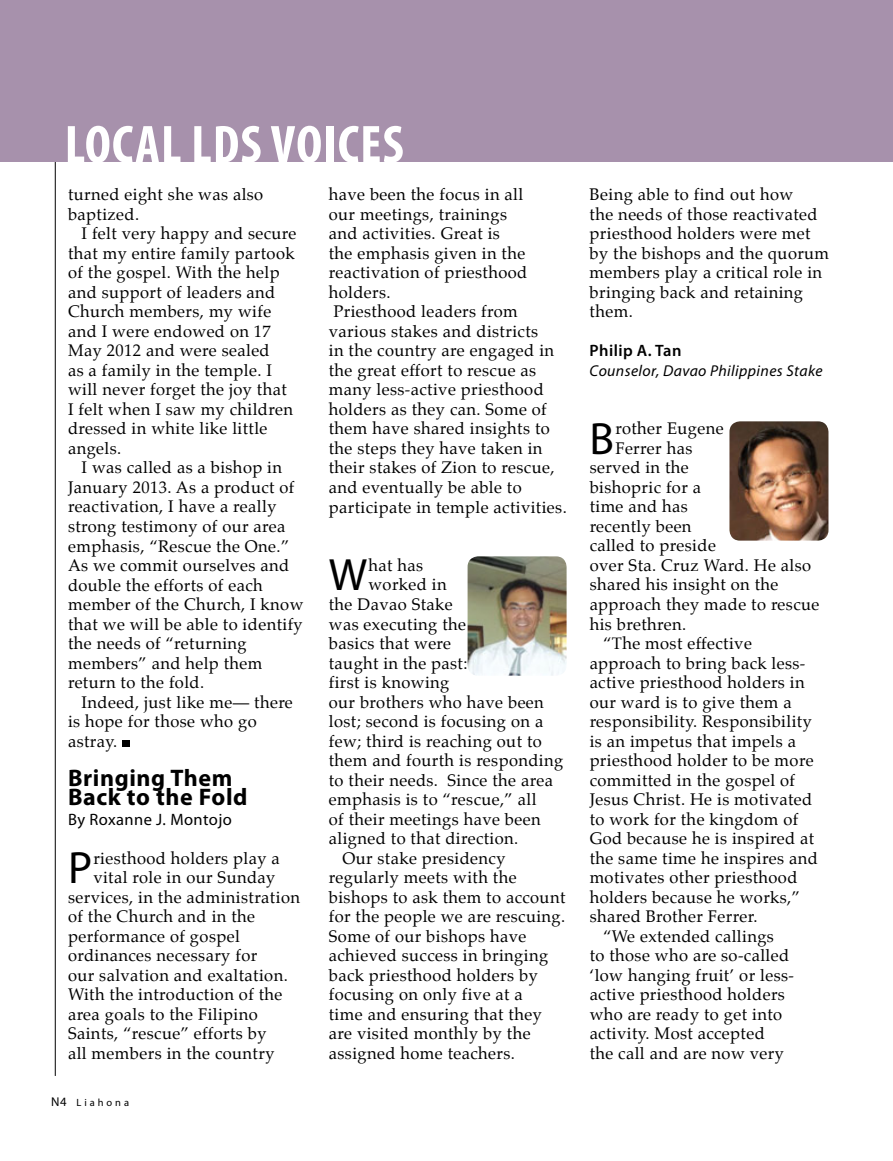
<style>
.page{position:relative;width:893px;height:1161px;background:#fff}
.page>*{position:absolute;margin:0;border:0;box-sizing:border-box;transform-origin:0 0}
.t1{font:700 condensed 54px "Myriad Pro";letter-spacing:.02em;color:#fff}
.t2{font:45.45px "Myriad Pro";color:#000}
.t3{font:700 24px/19.5px "Myriad Pro";letter-spacing:.025em;color:#000}
.t4{font:16.5px/19.5px "Palatino";letter-spacing:.025em;color:#000}
.t5{font:16.5px "Myriad Pro";letter-spacing:.025em;color:#000}
.t6{font:600 16.5px "Myriad Pro";letter-spacing:.025em;color:#000}
.t7{font:italic 15.75px "Myriad Pro";letter-spacing:.025em;color:#000}
.t8{font:10.5px "Myriad Pro";letter-spacing:.28em;color:#000}
.s1{font-size:12.75px}
</style>
<div class="page">
<hr style="left:55px;top:68px;width:1px;height:1008px;background:#000">
<div style="left:122px;top:740px;width:7px;height:6px;background:#000"></div>
<div style="left:0;top:0;width:893px;height:162px;background:#a791ac"></div>
<img style="left:468px;top:556px;width:99px;height:120px">
<img style="left:729px;top:421px;width:99px;height:120px">
<h1 class="t1" style="left:65px;top:111px;width:341px">LOCAL LDS VOICES</h1>
<p class="t4" style="left:68px;top:185px;width:197px">turned eight she was also baptized.</p>
<p class="t4" style="left:68px;top:224px;width:230px;text-indent:13px">I felt very happy and secure that my entire family partook of the gospel. With the help and support of leaders and<br>Church members, my wife and I were endowed on 17<br>May 2012 and were sealed<br>as a family in the temple. I will never forget the joy that<br>I felt when I saw my children dressed in white like little angels.</p>
<p class="t4" style="left:68px;top:458px;width:237px;text-indent:13px">I was called as a bishop in<br>January 2013. As a product of reactivation, I have a really strong testimony of our area emphasis, “Rescue the One.”<br>As we commit ourselves and double the efforts of each member of the Church, I know that we will be able to identify the needs of “returning members” and help them return to the fold.</p>
<p class="t4" style="left:68px;top:692px;width:226px;text-indent:13px">Indeed, just like me— there is hope for those who go astray.</p>
<h3 class="t3" style="left:68px;top:767px;width:181px">Bringing Them<br>Back to the Fold</h3>
<p class="t5" style="left:68px;top:809px;width:165px">By Roxanne J. Montojo</p>
<h2 class="t2" style="left:68px;top:840px;width:26px">P</h2>
<p class="t4" style="left:93px;top:848px;width:188px">riesthood holders play a</p>
<p class="t4" style="left:93px;top:867px;width:184px">vital role in our Sunday</p>
<p class="t4" style="left:68px;top:887px;width:233px">services, in the administration</p>
<p class="t4" style="left:68px;top:906px;width:189px">of the Church and in the</p>
<p class="t4" style="left:68px;top:926px;width:173px">performance of gospel</p>
<p class="t4" style="left:68px;top:945px;width:191px">ordinances necessary for</p>
<p class="t4" style="left:68px;top:965px;width:221px">our salvation and exaltation.</p>
<p class="t4" style="left:68px;top:984px;width:216px">With the introduction of the</p>
<p class="t4" style="left:68px;top:1004px;width:191px">area goals to the Filipino</p>
<p class="t4" style="left:68px;top:1023px;width:200px">Saints, “rescue” efforts by</p>
<p class="t4" style="left:68px;top:1043px;width:208px">all members in the country</p>
<p class="t8" style="left:51px;top:1096px;width:80px"><span class="s1">N4</span> Liahona</p>
<p class="t4" style="left:329px;top:185px;width:239px">have been the focus in all<br>our meetings, trainings<br>and activities. Great is<br>the emphasis given in the reactivation of priesthood holders.<br>Priesthood leaders from various stakes and districts<br>in the country are engaged in the great effort to rescue as many less-active priesthood holders as they can. Some of them have shared insights to the steps they have taken in their stakes of Zion to rescue, and eventually be able to participate in temple activities.</p>
<h2 class="t2" style="left:329px;top:547px;width:40px">W</h2>
<p class="t4" style="left:368px;top:555px;width:56px">hat has</p>
<p class="t4" style="left:368px;top:575px;width:80px">worked in</p>
<p class="t4" style="left:329px;top:594px;width:125px">the Davao Stake</p>
<p class="t4" style="left:329px;top:614px;width:139px">was executing the</p>
<p class="t4" style="left:329px;top:633px;width:124px">basics that were</p>
<p class="t4" style="left:329px;top:653px;width:140px">taught in the past:</p>
<p class="t4" style="left:329px;top:672px;width:122px">first is knowing</p>
<p class="t4" style="left:329px;top:692px;width:217px">our brothers who have been</p>
<p class="t4" style="left:329px;top:711px;width:216px">lost; second is focusing on a</p>
<p class="t4" style="left:329px;top:731px;width:214px">few; third is reaching out to</p>
<p class="t4" style="left:329px;top:750px;width:236px">them and fourth is responding</p>
<p class="t4" style="left:329px;top:770px;width:226px">to their needs. Since the area</p>
<p class="t4" style="left:329px;top:789px;width:209px">emphasis is to “rescue,” all</p>
<p class="t4" style="left:329px;top:809px;width:213px">of their meetings have been</p>
<p class="t4" style="left:329px;top:828px;width:191px">aligned to that direction.</p>
<p class="t4" style="left:342px;top:848px;width:165px">Our stake presidency</p>
<p class="t4" style="left:329px;top:867px;width:189px">regularly meets with the</p>
<p class="t4" style="left:329px;top:887px;width:238px">bishops to ask them to account</p>
<p class="t4" style="left:329px;top:906px;width:238px">for the people we are rescuing.</p>
<p class="t4" style="left:329px;top:926px;width:199px">Some of our bishops have</p>
<p class="t4" style="left:329px;top:945px;width:221px">achieved success in bringing</p>
<p class="t4" style="left:329px;top:965px;width:210px">back priesthood holders by</p>
<p class="t4" style="left:329px;top:984px;width:195px">focusing on only five at a</p>
<p class="t4" style="left:329px;top:1004px;width:215px">time and ensuring that they</p>
<p class="t4" style="left:329px;top:1023px;width:203px">are visited monthly by the</p>
<p class="t4" style="left:329px;top:1043px;width:188px">assigned home teachers.</p>
<p class="t4" style="left:590px;top:185px;width:241px">Being able to find out how<br>the needs of those reactivated priesthood holders were met by the bishops and the quorum members play a critical role in bringing back and retaining them.</p>
<p class="t6" style="left:590px;top:340px;width:93px">Philip A. Tan</p>
<p class="t7" style="left:590px;top:361px;width:234px">Counselor, Davao Philippines Stake</p>
<h2 class="t2" style="left:590px;top:411px;width:26px">B</h2>
<p class="t4" style="left:615px;top:419px;width:110px">rother Eugene</p>
<p class="t4" style="left:615px;top:438px;width:78px">Ferrer has</p>
<p class="t4" style="left:590px;top:458px;width:101px">served in the</p>
<p class="t4" style="left:590px;top:477px;width:113px">bishopric for a</p>
<p class="t4" style="left:590px;top:497px;width:100px">time and has</p>
<p class="t4" style="left:590px;top:516px;width:103px">recently been</p>
<p class="t4" style="left:590px;top:536px;width:128px">called to preside</p>
<p class="t4" style="left:590px;top:555px;width:223px">over Sta. Cruz Ward. He also</p>
<p class="t4" style="left:590px;top:575px;width:190px">shared his insight on the</p>
<p class="t4" style="left:590px;top:594px;width:231px">approach they made to rescue</p>
<p class="t4" style="left:590px;top:614px;width:98px">his brethren.</p>
<p class="t4" style="left:603px;top:633px;width:150px">“The most effective</p>
<p class="t4" style="left:590px;top:653px;width:217px">approach to bring back less-</p>
<p class="t4" style="left:590px;top:672px;width:217px">active priesthood holders in</p>
<p class="t4" style="left:590px;top:692px;width:203px">our ward is to give them a</p>
<p class="t4" style="left:590px;top:711px;width:224px">responsibility. Responsibility</p>
<p class="t4" style="left:590px;top:731px;width:208px">is an impetus that impels a</p>
<p class="t4" style="left:590px;top:750px;width:225px">priesthood holder to be more</p>
<p class="t4" style="left:590px;top:770px;width:207px">committed in the gospel of</p>
<p class="t4" style="left:590px;top:789px;width:224px">Jesus Christ. He is motivated</p>
<p class="t4" style="left:590px;top:809px;width:210px">to work for the kingdom of</p>
<p class="t4" style="left:590px;top:828px;width:226px">God because he is inspired at</p>
<p class="t4" style="left:590px;top:848px;width:230px">the same time he inspires and</p>
<p class="t4" style="left:590px;top:867px;width:209px">motivates other priesthood</p>
<p class="t4" style="left:590px;top:887px;width:212px">holders because he works,”</p>
<p class="t4" style="left:590px;top:906px;width:169px">shared Brother Ferrer.</p>
<p class="t4" style="left:603px;top:926px;width:172px">“We extended callings</p>
<p class="t4" style="left:590px;top:945px;width:201px">to those who are so-called</p>
<p class="t4" style="left:590px;top:965px;width:206px">‘low hanging fruit’ or less-</p>
<p class="t4" style="left:590px;top:985px;width:197px">active priesthood holders</p>
<p class="t4" style="left:590px;top:1004px;width:194px">who are ready to get into</p>
<p class="t4" style="left:590px;top:1024px;width:177px">activity. Most accepted</p>
<p class="t4" style="left:590px;top:1043px;width:196px">the call and are now very</p>
</div>
